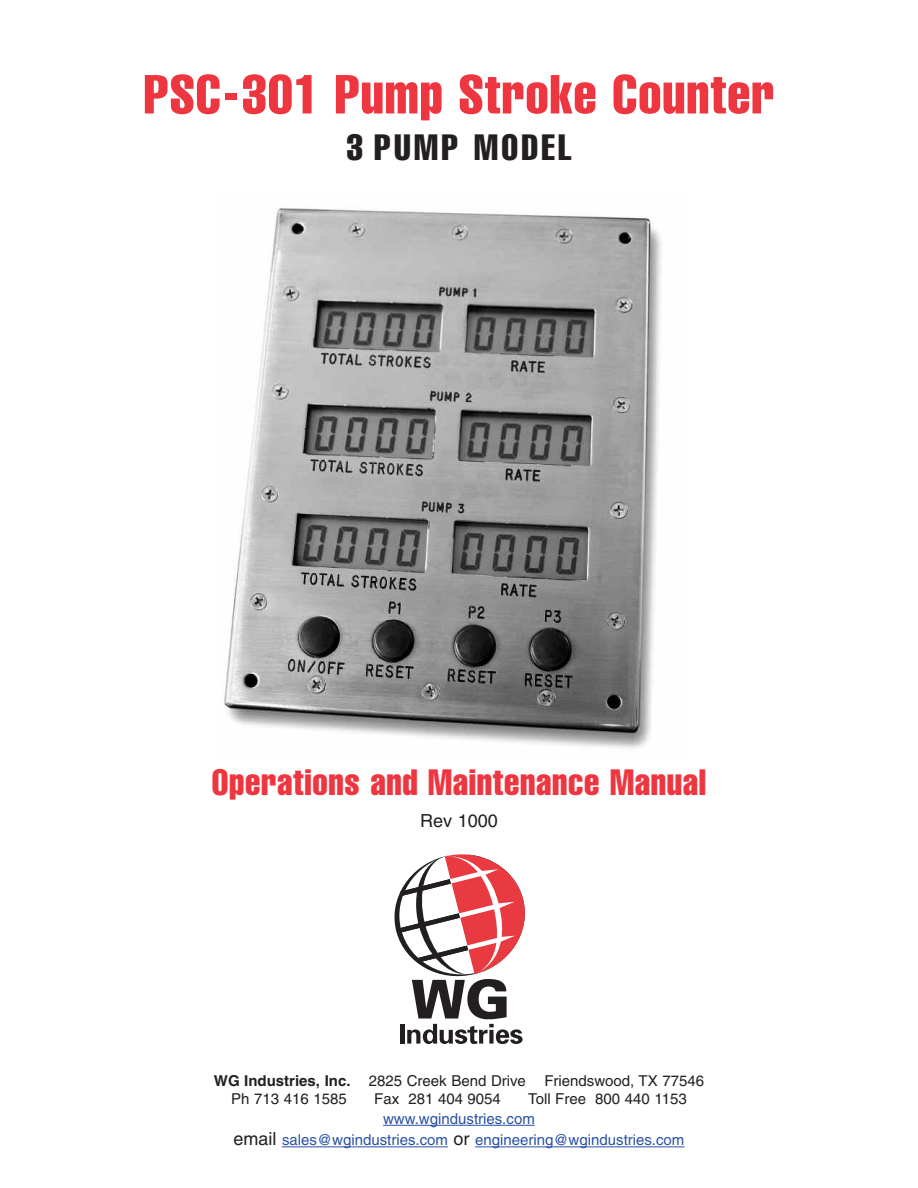
<style>
.page{position:relative;width:918px;height:1188px;background:#fff}
.page>*{position:absolute;margin:0;border:0;box-sizing:border-box;transform-origin:0 0}
.t1{font:extra-condensed 54px "Helvetica";letter-spacing:.02em;color:#ee3640}
.t2{font:extra-condensed 36px "Helvetica";letter-spacing:.02em;color:#ee3640}
.t3{font:extra-condensed 36px "Helvetica";letter-spacing:.095em;color:#231f20}
.t4{font:18px "Helvetica";color:#231f20}
.t5{font:15px/18px "Helvetica";color:#231f20}
.t6{font:15px/21.6px "Helvetica";color:#2951a3;text-align:center}
.s1{font-weight:700}
.s2{font-size:18px;color:#231f20}
</style>
<div class="page">
<hr style="left:383px;top:1125px;width:152px;height:1px;background:#2951a3">
<hr style="left:282px;top:1146px;width:166px;height:1px;background:#2951a3">
<hr style="left:475px;top:1146px;width:209px;height:1px;background:#2951a3">
<img style="left:224px;top:208px;width:438px;height:541px">
<svg style="left:394px;top:854px;width:131px;height:190px"></svg>
<h1 class="t1" style="left:144px;top:75px;width:632px">PSC-301 Pump Stroke Counter</h1>
<h2 class="t3" style="left:347px;top:134px;width:226px">3 PUMP MODEL</h2>
<h2 class="t2" style="left:212px;top:769px;width:496px">Operations and Maintenance Manual</h2>
<p class="t4" style="left:420px;top:814px;width:79px">Rev 1000</p>
<p class="t5" style="left:231px;top:1073px;width:474px;text-indent:-17px"><span class="s1">WG Industries, Inc.</span> 2825 Creek Bend Drive Friendswood, TX 77546<br>Ph 713 416 1585</p>
<p class="t5" style="left:374px;top:1091px;width:128px">Fax 281 404 9054</p>
<p class="t5" style="left:528px;top:1091px;width:160px">Toll Free 800 440 1153</p>
<p class="t6" style="left:234px;top:1109px;width:452px">www.wgindustries.com<br><span class="s2">email</span> sales@wgindustries.com <span class="s2">or</span> engineering@wgindustries.com</p>
</div>
